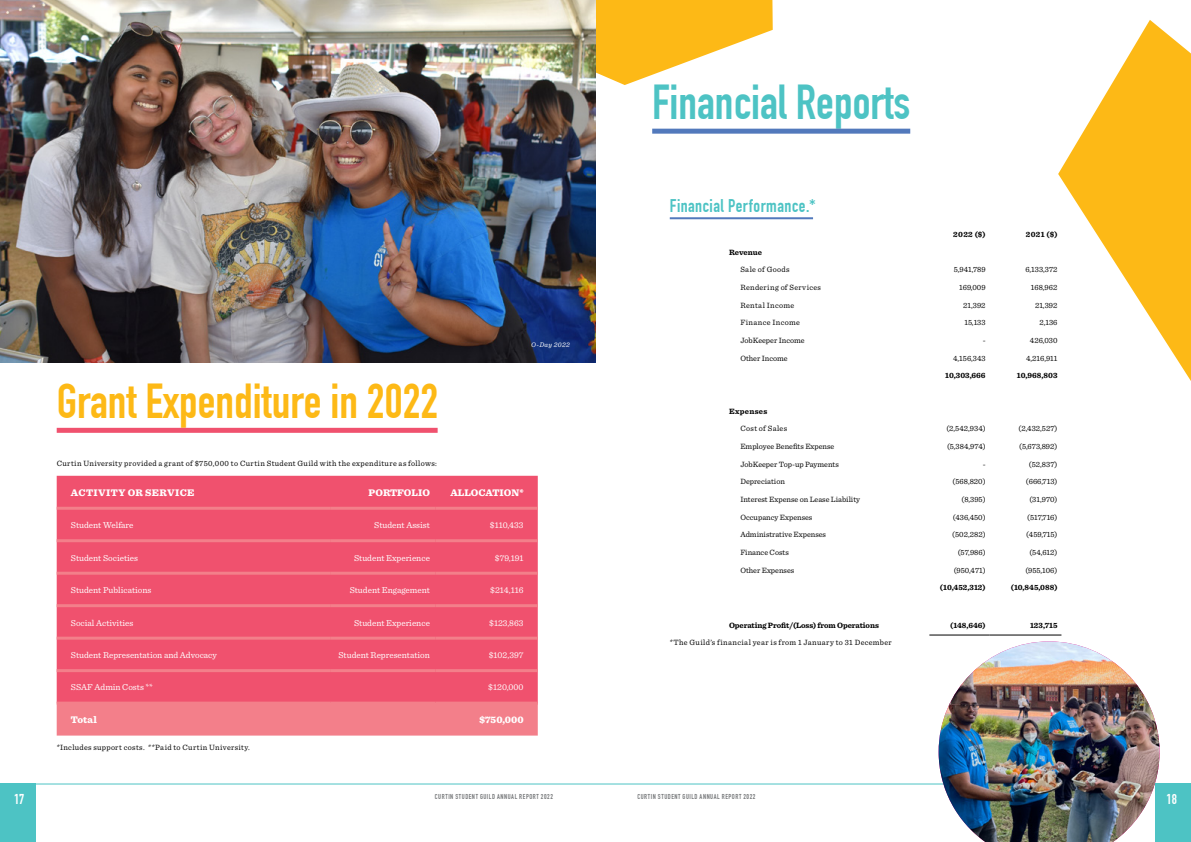
<style>
.page{position:relative;width:1191px;height:842px;background:#fff}
.page>*{position:absolute;margin:0;border:0;box-sizing:border-box;transform-origin:0 0}
.t1{font:48px "DIN1451 Com Engschrift";color:#fdb916}
.t2{font:48px "DIN1451 Com Engschrift";color:#4dc3c4}
.t3{font:18px "DIN1451 Com Engschrift";letter-spacing:.025em;color:#4dc3c4}
.t4{font:14px "DIN1451 Com Engschrift";color:#fff}
.t5{font:900 10px "Sentinel";color:#fff}
.t6{font:900 10px "Sentinel";letter-spacing:.04em;color:#fff}
.t7{font:9px "Sentinel";color:#fff}
.t8{font:8px "Sentinel";color:#000}
.t9{font:8px "Sentinel";letter-spacing:.04em;color:#000}
.t10{font:700 8px "Sentinel";color:#000}
.t11{font:8px "Sentinel";letter-spacing:.045em;color:#000}
.t12{font:8px "Sentinel";letter-spacing:.035em;color:#000}
.t13{font:700 8px "Sentinel";letter-spacing:.045em;color:#000}
.t14{font:7px "DIN1451 Com Engschrift";letter-spacing:.08em;color:#757779}
.t15{font:italic 7px "Sentinel";letter-spacing:.045em;color:#fff}
</style>
<div class="page">
<div style="left:1155px;top:783px;width:36px;height:59px;background:#4dc3c4"></div>
<hr style="left:0;top:783px;width:1191px;height:1px;background:#4dc3c4">
<div style="left:0;top:783px;width:36px;height:59px;background:#4dc3c4"></div>
<svg style="left:595px;top:0;width:177px;height:85px"></svg>
<svg style="left:1058px;top:20px;width:133px;height:361px;fill:#fdb916"></svg>
<div style="left:57px;top:428px;width:380px;height:5px;background:#f0516e"></div>
<img style="left:0;top:0;width:595px;height:362px">
<img style="left:938px;top:641px;width:221px;height:201px">
<div style="left:652px;top:129px;width:258px;height:5px;background:#5279bc"></div>
<hr style="left:929px;top:634px;width:60px;height:1px;background:#000">
<hr style="left:989px;top:634px;width:72px;height:1px;background:#000">
<hr style="left:670px;top:217px;width:143px;height:2px;background:#5279bc">
<div style="left:57px;top:476px;width:481px;height:226px;background:#f0516e"></div>
<div style="left:57px;top:705px;width:481px;height:30px;background:#f37f8a"></div>
<hr style="left:57px;top:507px;width:273px;height:3px;background:#f37f8a">
<hr style="left:330px;top:507px;width:105px;height:3px;background:#f37f8a">
<hr style="left:435px;top:507px;width:103px;height:3px;background:#f37f8a">
<hr style="left:57px;top:539px;width:273px;height:3px;background:#f37f8a">
<hr style="left:330px;top:539px;width:105px;height:3px;background:#f37f8a">
<hr style="left:435px;top:539px;width:103px;height:3px;background:#f37f8a">
<hr style="left:57px;top:572px;width:273px;height:3px;background:#f37f8a">
<hr style="left:330px;top:572px;width:105px;height:3px;background:#f37f8a">
<hr style="left:435px;top:572px;width:103px;height:3px;background:#f37f8a">
<hr style="left:57px;top:604px;width:273px;height:3px;background:#f37f8a">
<hr style="left:330px;top:604px;width:105px;height:3px;background:#f37f8a">
<hr style="left:435px;top:604px;width:103px;height:3px;background:#f37f8a">
<hr style="left:57px;top:637px;width:273px;height:3px;background:#f37f8a">
<hr style="left:330px;top:637px;width:105px;height:3px;background:#f37f8a">
<hr style="left:435px;top:637px;width:103px;height:3px;background:#f37f8a">
<hr style="left:57px;top:669px;width:273px;height:3px;background:#f37f8a">
<hr style="left:330px;top:669px;width:105px;height:3px;background:#f37f8a">
<hr style="left:435px;top:669px;width:103px;height:3px;background:#f37f8a">
<hr style="left:57px;top:702px;width:273px;height:3px;background:#f37f8a">
<hr style="left:330px;top:702px;width:105px;height:3px;background:#f37f8a">
<hr style="left:435px;top:702px;width:103px;height:3px;background:#f37f8a">
<p class="t2" style="left:652px;top:74px;width:260px">Financial Reports</p>
<p class="t15" style="left:531px;top:339px;width:40px">O-Day 2022</p>
<p class="t1" style="left:57px;top:373px;width:383px">Grant Expenditure in 2022</p>
<p class="t11" style="left:57px;top:458px;width:382px">Curtin University provided a grant of $750,000 to Curtin Student Guild with the expenditure as follows:</p>
<p class="t6" style="left:71px;top:485px;width:125px">ACTIVITY OR SERVICE</p>
<p class="t5" style="left:368px;top:485px;width:63px">PORTFOLIO</p>
<p class="t5" style="left:450px;top:485px;width:75px">ALLOCATION*</p>
<p class="t7" style="left:71px;top:518px;width:64px">Student Welfare</p>
<p class="t7" style="left:374px;top:518px;width:57px">Student Assist</p>
<p class="t7" style="left:490px;top:518px;width:35px">$110,433</p>
<p class="t7" style="left:71px;top:551px;width:69px">Student Societies</p>
<p class="t7" style="left:354px;top:551px;width:77px">Student Experience</p>
<p class="t7" style="left:495px;top:551px;width:30px">$79,191</p>
<p class="t7" style="left:71px;top:583px;width:82px">Student Publications</p>
<p class="t7" style="left:350px;top:583px;width:82px">Student Engagement</p>
<p class="t7" style="left:490px;top:583px;width:35px">$214,116</p>
<p class="t7" style="left:71px;top:616px;width:64px">Social Activities</p>
<p class="t7" style="left:354px;top:616px;width:77px">Student Experience</p>
<p class="t7" style="left:489px;top:616px;width:36px">$123,863</p>
<p class="t7" style="left:71px;top:648px;width:147px">Student Representation and Advocacy</p>
<p class="t7" style="left:338px;top:648px;width:93px">Student Representation</p>
<p class="t7" style="left:489px;top:648px;width:36px">$102,397</p>
<p class="t7" style="left:71px;top:681px;width:83px">SSAF Admin Costs **</p>
<p class="t7" style="left:488px;top:681px;width:37px">$120,000</p>
<p class="t5" style="left:71px;top:712px;width:28px">Total</p>
<p class="t5" style="left:479px;top:712px;width:46px">$750,000</p>
<p class="t9" style="left:57px;top:741px;width:195px">*Includes support costs. **Paid to Curtin University.</p>
<p class="t3" style="left:670px;top:195px;width:148px">Financial Performance.*</p>
<p class="t10" style="left:953px;top:228px;width:34px">2022 ($)</p>
<p class="t10" style="left:1025px;top:228px;width:33px">2021 ($)</p>
<p class="t10" style="left:729px;top:246px;width:34px">Revenue</p>
<p class="t9" style="left:740px;top:264px;width:51px">Sale of Goods</p>
<p class="t8" style="left:953px;top:264px;width:33px">5,941,789</p>
<p class="t8" style="left:1025px;top:264px;width:33px">6,133,372</p>
<p class="t9" style="left:740px;top:281px;width:82px">Rendering of Services</p>
<p class="t8" style="left:959px;top:281px;width:28px">169,009</p>
<p class="t8" style="left:1031px;top:281px;width:28px">168,962</p>
<p class="t12" style="left:740px;top:299px;width:55px">Rental Income</p>
<p class="t8" style="left:963px;top:299px;width:24px">21,392</p>
<p class="t8" style="left:1035px;top:299px;width:24px">21,392</p>
<p class="t9" style="left:740px;top:317px;width:61px">Finance Income</p>
<p class="t8" style="left:964px;top:317px;width:23px">15,133</p>
<p class="t8" style="left:1039px;top:317px;width:20px">2,136</p>
<p class="t8" style="left:740px;top:334px;width:66px">JobKeeper Income</p>
<p class="t8" style="left:982px;top:334px;width:4px">-</p>
<p class="t8" style="left:1030px;top:334px;width:29px">426,030</p>
<p class="t8" style="left:740px;top:352px;width:49px">Other Income</p>
<p class="t8" style="left:953px;top:352px;width:34px">4,156,343</p>
<p class="t8" style="left:1026px;top:352px;width:33px">4,216,911</p>
<p class="t10" style="left:945px;top:369px;width:42px">10,303,666</p>
<p class="t10" style="left:1017px;top:369px;width:42px">10,968,803</p>
<p class="t13" style="left:729px;top:405px;width:40px">Expenses</p>
<p class="t9" style="left:740px;top:423px;width:48px">Cost of Sales</p>
<p class="t8" style="left:946px;top:423px;width:41px">(2,542,934)</p>
<p class="t8" style="left:1018px;top:423px;width:40px">(2,432,527)</p>
<p class="t8" style="left:740px;top:440px;width:96px">Employee Benefits Expense</p>
<p class="t8" style="left:947px;top:440px;width:40px">(5,384,974)</p>
<p class="t8" style="left:1019px;top:440px;width:40px">(5,673,892)</p>
<p class="t8" style="left:740px;top:458px;width:100px">JobKeeper Top-up Payments</p>
<p class="t8" style="left:982px;top:458px;width:4px">-</p>
<p class="t8" style="left:1029px;top:458px;width:30px">(52,837)</p>
<p class="t8" style="left:740px;top:476px;width:46px">Depreciation</p>
<p class="t8" style="left:952px;top:476px;width:35px">(568,820)</p>
<p class="t8" style="left:1025px;top:476px;width:33px">(666,713)</p>
<p class="t8" style="left:740px;top:493px;width:121px">Interest Expense on Lease Liability</p>
<p class="t8" style="left:961px;top:493px;width:26px">(8,395)</p>
<p class="t8" style="left:1029px;top:493px;width:30px">(31,970)</p>
<p class="t8" style="left:740px;top:511px;width:74px">Occupancy Expenses</p>
<p class="t8" style="left:952px;top:511px;width:34px">(436,450)</p>
<p class="t8" style="left:1027px;top:511px;width:32px">(517,716)</p>
<p class="t8" style="left:740px;top:529px;width:87px">Administrative Expenses</p>
<p class="t8" style="left:952px;top:529px;width:35px">(502,282)</p>
<p class="t8" style="left:1026px;top:529px;width:33px">(459,715)</p>
<p class="t8" style="left:740px;top:546px;width:50px">Finance Costs</p>
<p class="t8" style="left:957px;top:546px;width:29px">(57,986)</p>
<p class="t8" style="left:1029px;top:546px;width:30px">(54,612)</p>
<p class="t8" style="left:740px;top:564px;width:55px">Other Expenses</p>
<p class="t8" style="left:953px;top:564px;width:33px">(950,471)</p>
<p class="t8" style="left:1025px;top:564px;width:34px">(955,106)</p>
<p class="t10" style="left:940px;top:581px;width:47px">(10,452,312)</p>
<p class="t10" style="left:1011px;top:581px;width:48px">(10,845,088)</p>
<p class="t10" style="left:729px;top:619px;width:151px">Operating Profit/(Loss) from Operations</p>
<p class="t10" style="left:950px;top:619px;width:37px">(148,646)</p>
<p class="t10" style="left:1030px;top:619px;width:29px">123,715</p>
<p class="t9" style="left:670px;top:636px;width:223px">*The Guild’s financial year is from 1 January to 31 December</p>
<h3 class="t4" style="left:14px;top:791px;width:12px">17</h3>
<h3 class="t4" style="left:1166px;top:791px;width:12px">18</h3>
<p class="t14" style="left:435px;top:792px;width:119px">CURTIN STUDENT GUILD ANNUAL REPORT 2022</p>
<p class="t14" style="left:637px;top:792px;width:119px">CURTIN STUDENT GUILD ANNUAL REPORT 2022</p>
</div>
